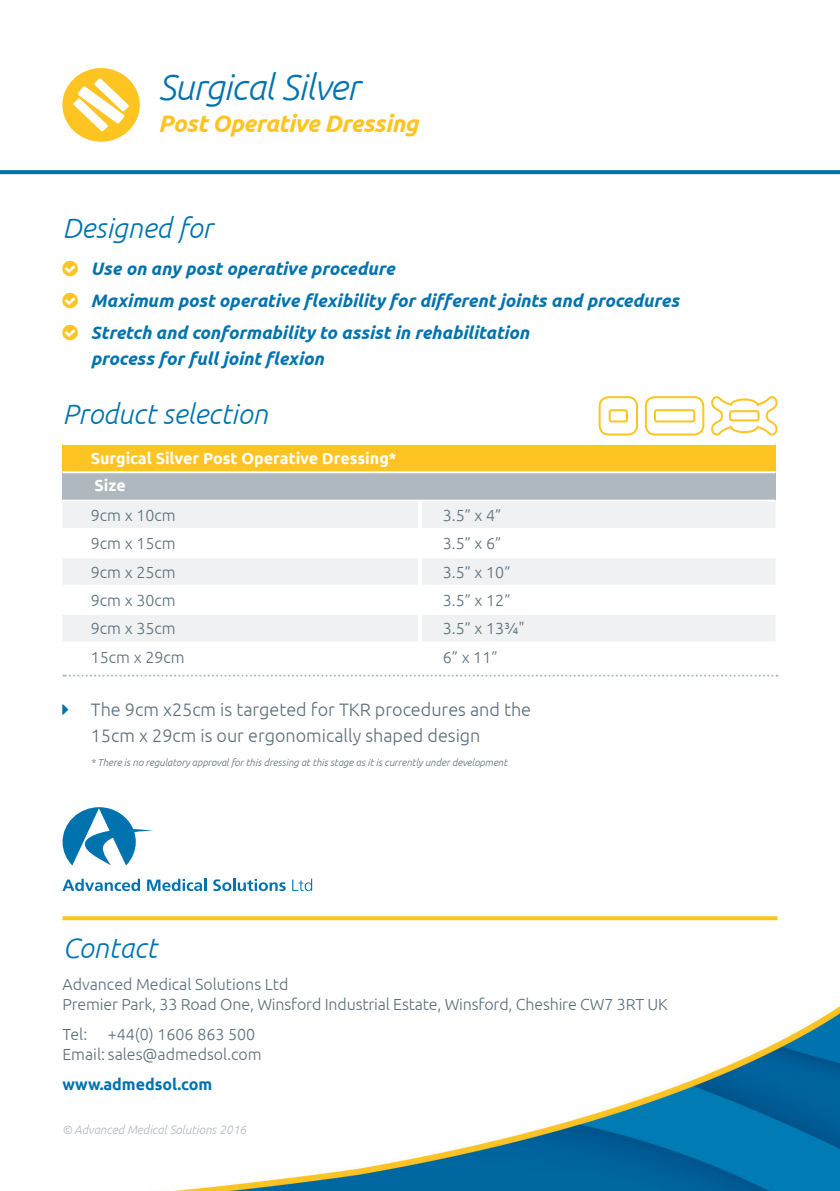
<style>
.page{position:relative;width:840px;height:1191px;background:#fff}
.page>*{position:absolute;margin:0;border:0;box-sizing:border-box;transform-origin:0 0}
.NEW__Page_Headers{font:italic 300 36px "Ubuntu";letter-spacing:-.02em;color:#0073ae}
.NEW__Page_Titles{font:italic 300 28px "Ubuntu";color:#0073ae}
.NEW__Page_Headers-2{font:italic 700 24px "Ubuntu";letter-spacing:-.02em;color:#fec422}
.t1{font:italic 700 18px/26px "Ubuntu";color:#0073ae}
.t2{font:300 18px/26px "Ubuntu";color:#5b6f7b}
.t3{font:300 16px "Ubuntu";color:#5b6f7b}
.Sub-Headers{font:700 16px "Ubuntu";color:#fff}
.t4{font:700 16px "Ubuntu";color:#0073ae}
.t5{font:italic 300 12px "Ubuntu";color:#aeb8be}
.t6{font:italic 300 10px "Ubuntu";color:#5b6f7b}
.s1{color:#fec422}
</style>
<div class="page">
<img style="left:0;top:68px;width:839px;height:1123px">
<svg style="left:0;top:170px;width:839px;height:4px;fill:#0073ae"></svg>
<div style="left:62px;top:68px;width:78px;height:74px;background:#fec422;border-radius:50%"></div>
<svg style="left:73px;top:78px;width:56px;height:53px"></svg>
<div style="left:62px;top:444px;width:713px;height:28px;background:#fec422"></div>
<div style="left:62px;top:472px;width:713px;height:28px;background:#aeb8be"></div>
<div style="left:62px;top:501px;width:713px;height:27px;background:#f0f1f2"></div>
<svg style="left:62px;top:530px;width:713px;height:140px"></svg>
<hr style="left:62px;top:471px;width:358px;height:2px;background:#fff">
<hr style="left:420px;top:471px;width:355px;height:2px;background:#fff">
<hr style="left:62px;top:499px;width:358px;height:2px;background:#fff">
<hr style="left:420px;top:499px;width:355px;height:2px;background:#fff">
<hr style="left:62px;top:528px;width:356px;height:2px;background:#fff">
<hr style="left:422px;top:528px;width:353px;height:2px;background:#fff">
<hr style="left:62px;top:556px;width:356px;height:2px;background:#fff">
<hr style="left:422px;top:556px;width:353px;height:2px;background:#fff">
<hr style="left:62px;top:584px;width:356px;height:2px;background:#fff">
<hr style="left:422px;top:584px;width:353px;height:2px;background:#fff">
<hr style="left:62px;top:613px;width:356px;height:2px;background:#fff">
<hr style="left:422px;top:613px;width:353px;height:2px;background:#fff">
<hr style="left:62px;top:641px;width:356px;height:2px;background:#fff">
<hr style="left:422px;top:641px;width:353px;height:2px;background:#fff">
<hr style="left:62px;top:670px;width:358px;height:2px;background:#fff">
<hr style="left:420px;top:670px;width:355px;height:2px;background:#fff">
<hr style="left:62px;top:443px;width:358px;height:2px;background:#fff">
<hr style="left:420px;top:443px;width:355px;height:2px;background:#fff">
<hr style="left:418px;top:501px;width:4px;height:28px;background:#fff">
<hr style="left:418px;top:529px;width:4px;height:28px;background:#fff">
<hr style="left:418px;top:557px;width:4px;height:28px;background:#fff">
<hr style="left:418px;top:585px;width:4px;height:29px;background:#fff">
<hr style="left:418px;top:614px;width:4px;height:28px;background:#fff">
<hr style="left:418px;top:642px;width:4px;height:28px;background:#fff">
<svg style="left:63px;top:674px;width:714px;height:2px"></svg>
<svg style="left:62px;top:916px;width:715px;height:4px;fill:#fec422"></svg>
<svg style="left:62px;top:807px;width:91px;height:58px"></svg>
<svg style="left:62px;top:878px;width:78px;height:13px"></svg>
<svg style="left:147px;top:878px;width:59px;height:13px"></svg>
<svg style="left:213px;top:878px;width:72px;height:13px"></svg>
<svg style="left:292px;top:878px;width:20px;height:13px"></svg>
<div style="left:644px;top:396px;width:60px;height:39px;border:2px solid #fec422;border-radius:9px"></div>
<div style="left:653px;top:409px;width:41px;height:13px;border:2px solid #fec422;border-radius:2px"></div>
<svg style="left:708px;top:394px;width:71px;height:44px"></svg>
<div style="left:598px;top:396px;width:39px;height:39px;border:2px solid #fec422;border-radius:9px"></div>
<div style="left:608px;top:409px;width:19px;height:13px;border:2px solid #fec422;border-radius:2px"></div>
<svg style="left:62px;top:704px;width:6px;height:10px"></svg>
<p class="NEW__Page_Headers" style="left:158px;top:65px;width:203px">Surgical Silver</p>
<p class="NEW__Page_Headers-2" style="left:158px;top:109px;width:261px">Post Operative Dressing</p>
<p class="NEW__Page_Titles" style="left:62px;top:211px;width:152px">Designed for</p>
<p class="t1" style="left:62px;top:255px;width:333px"><span class="s1">□</span> Use on any post operative procedure</p>
<p class="t1" style="left:62px;top:287px;width:618px"><span class="s1">□</span> Maximum post operative flexibility for different joints and procedures</p>
<p class="t1" style="left:91px;top:319px;width:439px;text-indent:-28px"><span class="s1">□</span> Stretch and conformability to assist in rehabilitation process for full joint flexion</p>
<p class="NEW__Page_Titles" style="left:62px;top:397px;width:207px">Product selection</p>
<p class="Sub-Headers" style="left:91px;top:449px;width:307px">Surgical Silver Post Operative Dressing*</p>
<p class="Sub-Headers" style="left:95px;top:475px;width:33px">Size</p>
<p class="t3" style="left:91px;top:505px;width:86px">9cm x 10cm</p>
<p class="t3" style="left:442px;top:505px;width:60px">3.5” x 4”</p>
<p class="t3" style="left:91px;top:534px;width:86px">9cm x 15cm</p>
<p class="t3" style="left:442px;top:534px;width:60px">3.5” x 6”</p>
<p class="t3" style="left:91px;top:562px;width:86px">9cm x 25cm</p>
<p class="t3" style="left:442px;top:562px;width:69px">3.5” x 10”</p>
<p class="t3" style="left:91px;top:591px;width:86px">9cm x 30cm</p>
<p class="t3" style="left:442px;top:591px;width:69px">3.5” x 12”</p>
<p class="t3" style="left:91px;top:619px;width:86px">9cm x 35cm</p>
<p class="t3" style="left:442px;top:619px;width:83px">3.5” x 13¾"</p>
<p class="t3" style="left:91px;top:647px;width:95px">15cm x 29cm</p>
<p class="t3" style="left:442px;top:647px;width:56px">6” x 11”</p>
<p class="t2" style="left:91px;top:696px;width:441px">The 9cm x25cm is targeted for TKR procedures and the<br>15cm x 29cm is our ergonomically shaped design</p>
<p class="t6" style="left:91px;top:756px;width:417px">* There is no regulatory approval for this dressing at this stage as it is currently under development</p>
<p class="NEW__Page_Titles" style="left:62px;top:931px;width:96px">Contact</p>
<p class="t3" style="left:62px;top:974px;width:227px">Advanced Medical Solutions Ltd</p>
<p class="t3" style="left:62px;top:994px;width:606px">Premier Park, 33 Road One, Winsford Industrial Estate, Winsford, Cheshire CW7 3RT UK</p>
<p class="t3" style="left:62px;top:1024px;width:26px">Tel:</p>
<p class="t3" style="left:108px;top:1024px;width:149px">+44(0) 1606 863 500</p>
<p class="t3" style="left:62px;top:1044px;width:201px">Email: sales@admedsol.com</p>
<p class="t4" style="left:62px;top:1074px;width:151px">www.admedsol.com</p>
<p class="t5" style="left:62px;top:1122px;width:185px">© Advanced Medical Solutions 2016</p>
</div>
